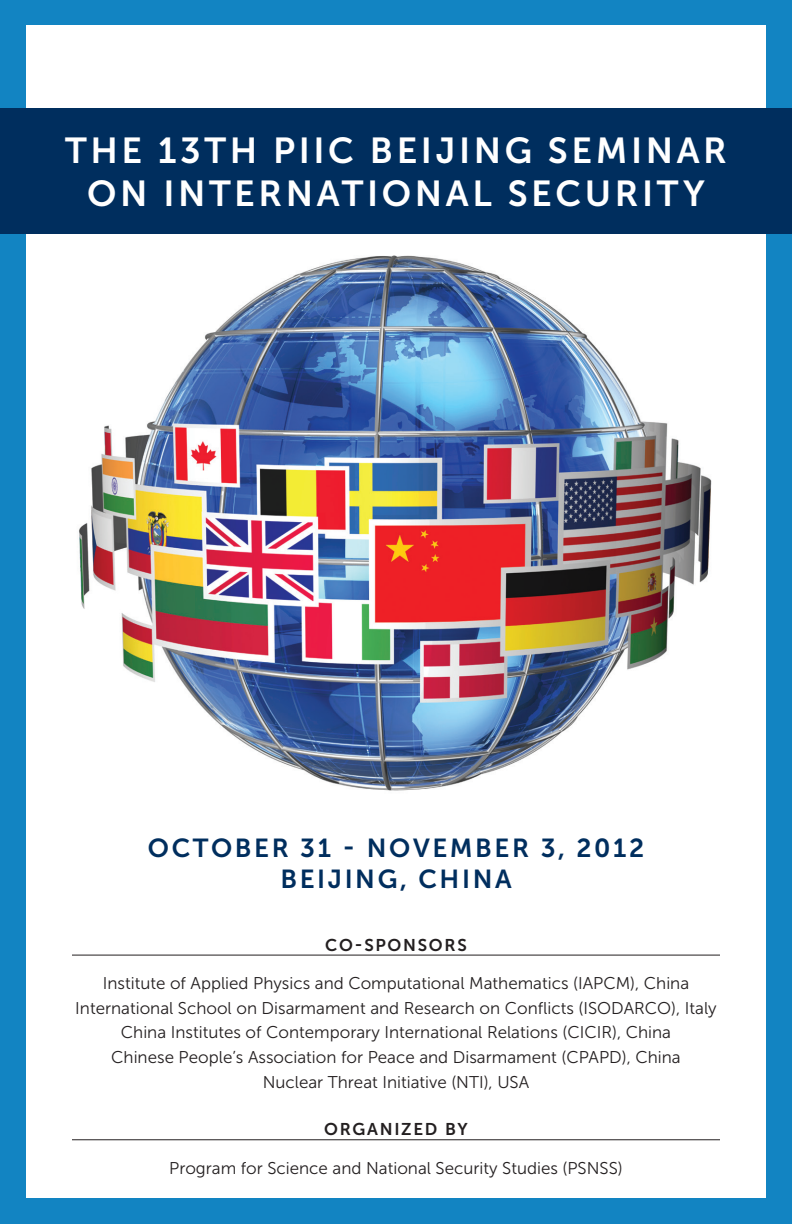
<style>
.page{position:relative;width:792px;height:1224px;background:#1284c2}
.page>*{position:absolute;margin:0;border:0;box-sizing:border-box;transform-origin:0 0}
.t1{font:36px "Museo Sans 700";letter-spacing:.1em;color:#fff}
.t2{font:26px/31.2px "Museo Sans 700";letter-spacing:.1em;color:#002e5e;text-align:center}
.t3{font:17px/24.8px "Museo Sans 300";color:#231f20;text-align:center}
.t4{font:17px "Museo Sans 700";letter-spacing:.1em;color:#231f20}
</style>
<div class="page">
<div style="left:26px;top:26px;width:740px;height:1172px;background:#fff"></div>
<img style="left:79px;top:255px;width:633px;height:536px">
<hr style="left:72px;top:955px;width:648px;height:1px;background:#231f20">
<hr style="left:72px;top:1139px;width:648px;height:1px;background:#231f20">
<div style="left:0;top:108px;width:792px;height:126px;background:#002e5e"></div>
<h1 class="t1" style="left:65px;top:130px;width:229px">THE 13TH PIIC</h1>
<h1 class="t1" style="left:370px;top:130px;width:358px">BEIJING SEMINAR</h1>
<h1 class="t1" style="left:87px;top:174px;width:29px">ON</h1>
<h1 class="t1" style="left:163px;top:174px;width:543px">INTERNATIONAL SECURITY</h1>
<h2 class="t2" style="left:148px;top:833px;width:498px">OCTOBER 31 - NOVEMBER 3, 2012<br>BEIJING, CHINA</h2>
<p class="t4" style="left:325px;top:935px;width:77px">CO-SPONSO</p>
<p class="t4" style="left:444px;top:935px;width:22px">RS</p>
<p class="t3" style="left:75px;top:971px;width:643px">Institute of Applied Physics and Computational Mathematics (IAPCM), China International School on Disarmament and Research on Conflicts (ISODARCO), Italy China Institutes of Contemporary International Relations (CICIR), China<br>Chinese People’s Association for Peace and Disarmament (CPAPD), China<br>Nuclear Threat Initiative (NTI), USA</p>
<p class="t4" style="left:324px;top:1120px;width:145px">ORGAN IZED BY</p>
<p class="t3" style="left:169px;top:1155px;width:455px">Program for Science and National Security Studies (PSNSS)</p>
</div>
